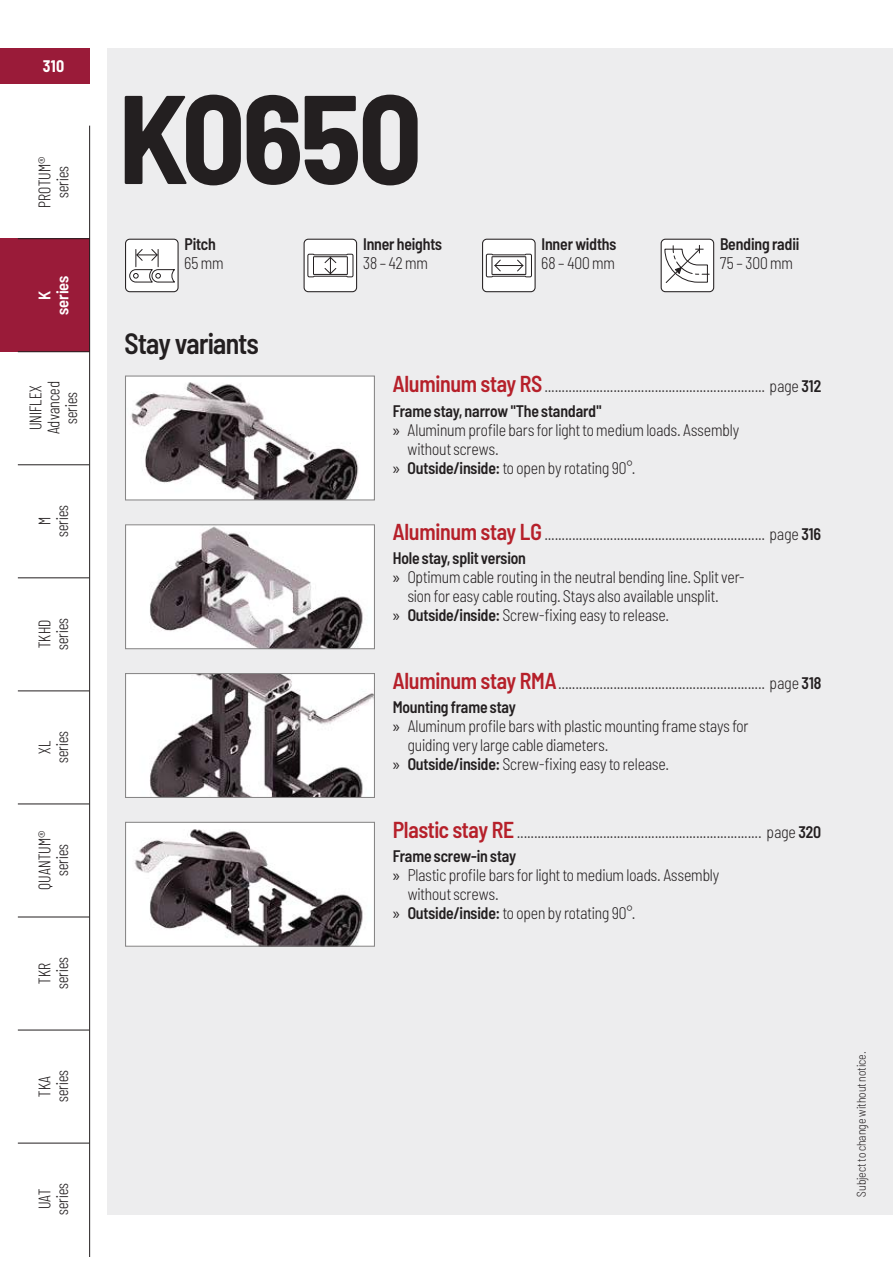
<style>
.page{position:relative;width:893px;height:1263px;background:#fff}
.page>*{position:absolute;margin:0;border:0;box-sizing:border-box;transform-origin:0 0}
.t1{font:700 semi-condensed 126px "Barlow";letter-spacing:-.03em;color:#231f20}
.t2{font:600 semi-condensed 29.4px "Barlow";letter-spacing:-.025em;color:#231f20;scale:.95 1}
.t3{font:300 semi-condensed 16.8px/25.3px "Barlow";letter-spacing:-.005em;color:#231f20;scale:.95 1}
.t4{font:300 16.8px/17.9px "Barlow Condensed";letter-spacing:.015em;color:#231f20;text-align:center}
.t5{font:600 semi-condensed 16.8px "Barlow";letter-spacing:-.01em;color:#231f20;scale:.95 1}
.t6{font:600 semi-condensed 16.8px/17.9px "Barlow";letter-spacing:-.01em;color:#fff;text-align:center}
.t7{font:700 semi-condensed 16.8px "Barlow";color:#fff;scale:.95 1}
.t8{font:300 semi-condensed 12.6px "Barlow";letter-spacing:.005em;color:#231f20;scale:.95 1}
.s1{font-weight:600;font-size:23.1px;color:#b6202a}
.s2{font-weight:600}
.s3{font-family:"Myriad Pro";font-weight:400;font-stretch:normal}
</style>
<div class="page">
<div style="left:0;top:239px;width:89px;height:113px;background:#9a1b39"></div>
<div style="left:107px;top:48px;width:786px;height:1167px;background:#ededee"></div>
<div style="left:126px;top:239px;width:52px;height:53px;background:#fff;border-radius:4px"></div>
<svg style="left:129px;top:249px;width:46px;height:34px"></svg>
<div style="left:125px;top:239px;width:54px;height:53px;border:1px solid #231f20;border-radius:4px"></div>
<div style="left:304px;top:239px;width:53px;height:53px;background:#fff;border-radius:4px"></div>
<svg style="left:307px;top:254px;width:46px;height:23px"></svg>
<div style="left:313px;top:256px;width:35px;height:19px;border:1px solid #231f20"></div>
<div style="left:304px;top:239px;width:53px;height:53px;border:1px solid #231f20;border-radius:4px"></div>
<div style="left:482px;top:239px;width:53px;height:53px;background:#fff;border-radius:4px"></div>
<svg style="left:485px;top:253px;width:47px;height:25px"></svg>
<div style="left:491px;top:256px;width:35px;height:19px;border:1px solid #231f20"></div>
<div style="left:482px;top:239px;width:54px;height:53px;border:1px solid #231f20;border-radius:4px"></div>
<div style="left:661px;top:239px;width:53px;height:53px;background:#fff;border-radius:4px"></div>
<svg style="left:664px;top:245px;width:45px;height:38px"></svg>
<div style="left:661px;top:239px;width:53px;height:53px;border:1px solid #231f20;border-radius:4px"></div>
<img style="left:127px;top:378px;width:246px;height:120px">
<div style="left:125px;top:376px;width:250px;height:124px;border:1px solid #878686"></div>
<img style="left:127px;top:824px;width:246px;height:121px">
<div style="left:125px;top:822px;width:250px;height:125px;border:1px solid #878686"></div>
<img style="left:127px;top:526px;width:246px;height:121px">
<div style="left:125px;top:524px;width:250px;height:125px;border:1px solid #878686"></div>
<img style="left:127px;top:675px;width:246px;height:121px">
<div style="left:125px;top:673px;width:250px;height:125px;border:1px solid #878686"></div>
<div style="left:0;top:48px;width:89px;height:36px;background:#9a1b39"></div>
<hr style="left:18px;top:351px;width:71px;height:1px;background:#231f20">
<hr style="left:18px;top:464px;width:71px;height:1px;background:#231f20">
<hr style="left:18px;top:577px;width:71px;height:1px;background:#231f20">
<hr style="left:18px;top:691px;width:71px;height:1px;background:#231f20">
<hr style="left:18px;top:804px;width:71px;height:1px;background:#231f20">
<hr style="left:18px;top:917px;width:71px;height:1px;background:#231f20">
<hr style="left:18px;top:1030px;width:71px;height:1px;background:#231f20">
<hr style="left:18px;top:1143px;width:71px;height:1px;background:#231f20">
<hr style="left:18px;top:238px;width:71px;height:1px;background:#231f20">
<hr style="left:89px;top:126px;width:1px;height:1130px;background:#231f20">
<p class="t7" style="left:43px;top:56px;width:24px">310</p>
<p class="t4" style="left:36px;top:208px;width:53px;rotate:-90deg">PROTUM® series</p>
<p class="t6" style="left:37px;top:315px;width:41px;rotate:-90deg">K series</p>
<p class="t4" style="left:27px;top:434px;width:55px;rotate:-90deg">UNIFLEX<br>Advanced series</p>
<p class="t4" style="left:36px;top:537px;width:34px;rotate:-90deg">M series</p>
<p class="t4" style="left:36px;top:650px;width:34px;text-align:left;rotate:-90deg">TKHD series</p>
<p class="t4" style="left:36px;top:763px;width:34px;rotate:-90deg">XL series</p>
<p class="t4" style="left:36px;top:890px;width:61px;rotate:-90deg">QUANTUM® series</p>
<p class="t4" style="left:36px;top:989px;width:34px;rotate:-90deg">TKR series</p>
<p class="t4" style="left:36px;top:1102px;width:34px;rotate:-90deg">TKA series</p>
<p class="t4" style="left:36px;top:1215px;width:34px;rotate:-90deg">UAT series</p>
<h1 class="t1" style="left:118px;top:67px;width:306px">K0650</h1>
<p class="t5" style="left:185px;top:238px;width:34px">Pitch</p>
<p class="t3" style="left:185px;top:252px;width:43px">65 mm</p>
<h2 class="t2" style="left:125px;top:333px;width:142px">Stay variants</h2>
<p class="t5" style="left:363px;top:238px;width:85px">Inner heights</p>
<p class="t3" style="left:363px;top:252px;width:70px">38 – 42 mm</p>
<p class="t5" style="left:541px;top:238px;width:80px">Inner widths</p>
<p class="t3" style="left:541px;top:252px;width:79px">68 – 400 mm</p>
<p class="t5" style="left:720px;top:238px;width:85px">Bending radii</p>
<p class="t3" style="left:720px;top:252px;width:78px">75 – 300 mm</p>
<p class="t3" style="left:393px;top:375px;width:452px"><span class="s1">Aluminum stay RS</span> ................................................................ page <span class="s2">312<br>Frame stay, narrow "The standard"</span></p>
<p class="t3" style="left:393px;top:419px;width:366px"><span class="s3">»</span> Aluminum profile bars for light to medium loads. Assembly</p>
<p class="t3" style="left:408px;top:438px;width:97px">without screws.</p>
<p class="t3" style="left:393px;top:457px;width:257px"><span class="s3">»</span> <span class="s2">Outside/inside:</span> to open by rotating 90°.</p>
<p class="t3" style="left:393px;top:523px;width:452px"><span class="s1">Aluminum stay LG</span> ................................................................ page <span class="s2">316</span></p>
<p class="t5" style="left:393px;top:552px;width:142px">Hole stay, split version</p>
<p class="t3" style="left:393px;top:566px;width:372px"><span class="s3">»</span> Optimum cable routing in the neutral bending line. Split ver-</p>
<p class="t3" style="left:408px;top:585px;width:329px">sion for easy cable routing. Stays also available unsplit.</p>
<p class="t3" style="left:393px;top:604px;width:292px"><span class="s3">»</span> <span class="s2">Outside/inside:</span> Screw-fixing easy to release.</p>
<p class="t3" style="left:393px;top:672px;width:452px"><span class="s1">Aluminum stay RMA</span> ............................................................ page <span class="s2">318</span></p>
<p class="t5" style="left:393px;top:701px;width:131px">Mounting frame stay</p>
<p class="t3" style="left:393px;top:715px;width:376px"><span class="s3">»</span> Aluminum profile bars with plastic mounting frame stays for</p>
<p class="t3" style="left:408px;top:734px;width:213px">guiding very large cable diameters.</p>
<p class="t3" style="left:393px;top:753px;width:292px"><span class="s3">»</span> <span class="s2">Outside/inside:</span> Screw-fixing easy to release.</p>
<p class="t3" style="left:393px;top:822px;width:452px;line-height:24px"><span class="s1">Plastic stay RE</span> ....................................................................... page <span class="s2">320<br>Frame screw-in stay</span></p>
<p class="t3" style="left:393px;top:864px;width:345px"><span class="s3">»</span> Plastic profile bars for light to medium loads. Assembly</p>
<p class="t3" style="left:408px;top:883px;width:97px">without screws.</p>
<p class="t3" style="left:393px;top:901px;width:257px"><span class="s3">»</span> <span class="s2">Outside/inside:</span> to open by rotating 90°.</p>
<p class="t8" style="left:857px;top:1197px;width:154px;rotate:-90deg">Subject to change without notice.</p>
</div>
